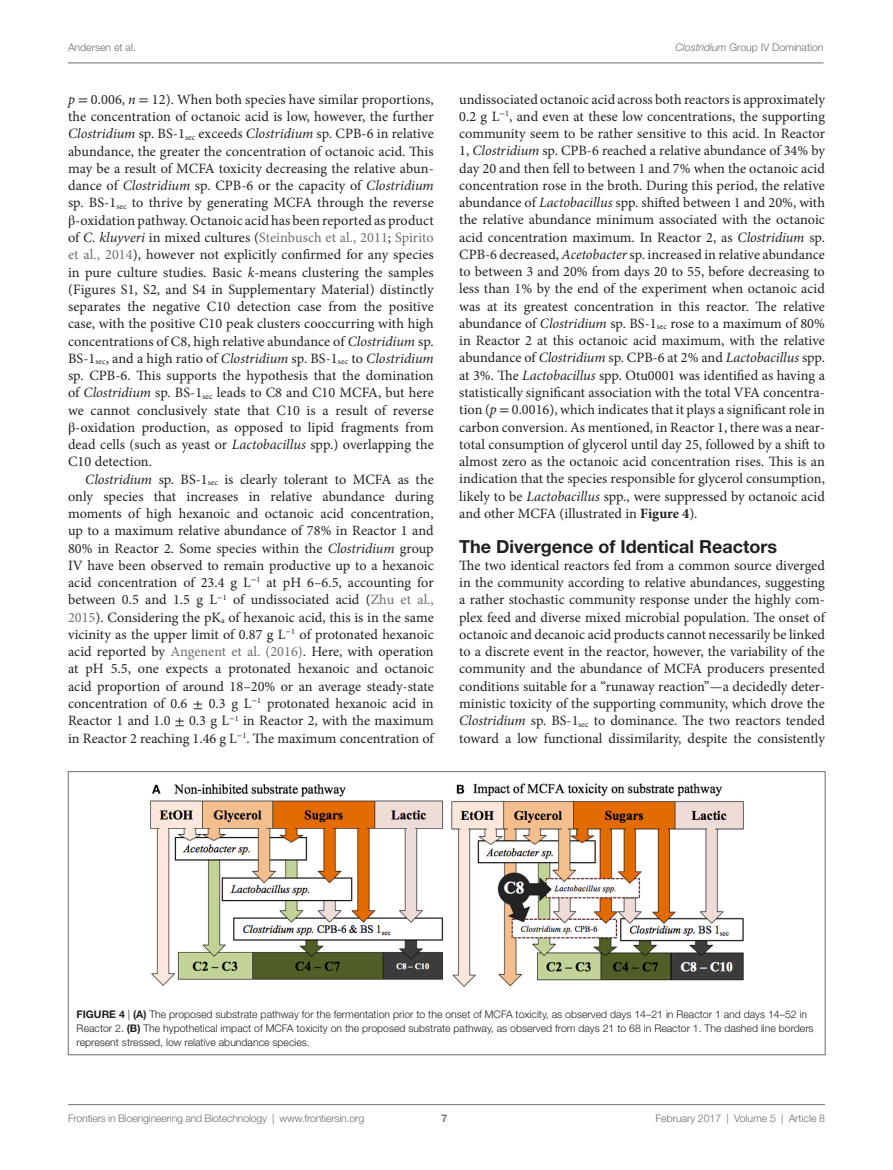
<style>
.page{position:relative;width:893px;height:1170px;background:#fff}
.page>*{position:absolute;margin:0;border:0;box-sizing:border-box;transform-origin:0 0}
.t1{font:700 18px "Helvetica Neue LT Std";color:#231f20}
.t2{font:14.25px/17.2px "Minion Pro";color:#231f20;text-align:justify}
.t3{font:300 10.5px/14.2px "Helvetica Neue LT Std";color:#231f20}
.t4{font:300 10.5px "Helvetica Neue LT Std";letter-spacing:-.015em;color:#6c6d70}
.t5{font:700 10.5px "Helvetica Neue LT Std";color:#6c6d70}
.s1{font-style:italic}
.s2{font-family:"STIX General"}
.s3{color:#6c6d70}
.s4{font-weight:700}
</style>
<div class="page">
<img style="left:150px;top:783px;width:594px;height:204px">
<hr style="left:68px;top:1104px;width:757px;height:1px;background:#6c6d70">
<hr style="left:68px;top:63px;width:755px;height:1px;background:#6c6d70">
<p class="t4" style="left:68px;top:41px;width:69px">Andersen et al.</p>
<p class="t4" style="left:676px;top:41px;width:149px"><span class="s1">Clostridium</span> Group IV Domination</p>
<p class="t2" style="left:68px;top:91px;width:367px"><span class="s1">p</span> <span class="s2">=</span> 0.006, <span class="s1">n</span> <span class="s2">=</span> 12). When both species have similar proportions, the concentration of octanoic acid is low, however, the further <span class="s1">Clostridium</span> sp. BS-1<sub>sec</sub> exceeds <span class="s1">Clostridium</span> sp. CPB-6 in relative abundance, the greater the concentration of octanoic acid. This may be a result of MCFA toxicity decreasing the relative abun&shy;dance of <span class="s1">Clostridium</span> sp. CPB-6 or the capacity of <span class="s1">Clostridium </span>sp. BS-1<sub>sec</sub> to thrive by generating MCFA through the reverse <span class="s2">β</span>-oxidation pathway. Octanoic acid has been reported as product of <span class="s1">C. kluyveri</span> in mixed cultures (<span class="s3">Steinbusch et al., 2011</span>; <span class="s3">Spirito et al., 2014</span>), however not explicitly confirmed for any species in pure culture studies. Basic <span class="s1">k</span>-means clustering the samples (Figures S1, S2, and S4 in Supplementary Material) distinctly separates the negative C10 detection case from the positive case, with the positive C10 peak clusters cooccurring with high concentrations of C8, high relative abundance of <span class="s1">Clostridium</span> sp.<br>BS-1<sub>sec</sub>, and a high ratio of <span class="s1">Clostridium</span> sp. BS-1<sub>sec</sub> to <span class="s1">Clostridium </span>sp. CPB-6. This supports the hypothesis that the domination of <span class="s1">Clostridium</span> sp. BS-1<sub>sec</sub> leads to C8 and C10 MCFA, but here we cannot conclusively state that C10 is a result of reverse <span class="s2">β</span>-oxidation production, as opposed to lipid fragments from dead cells (such as yeast or <span class="s1">Lactobacillus</span> spp.) overlapping the C10 detection.</p>
<p class="t2" style="left:68px;top:470px;width:367px;text-indent:17px"><span class="s1">Clostridium</span> sp. BS-1<sub>sec</sub> is clearly tolerant to MCFA as the only species that increases in relative abundance during moments of high hexanoic and octanoic acid concentration, up to a maximum relative abundance of 78% in Reactor 1 and 80% in Reactor 2. Some species within the <span class="s1">Clostridium</span> group IV have been observed to remain productive up to a hexanoic acid concentration of 23.4 g L<sup>−</sup><sup>1</sup> at pH 6–6.5, accounting for between 0.5 and 1.5 g L<sup>−</sup><sup>1</sup> of undissociated acid (<span class="s3">Zhu et al., 2015</span>). Considering the pK<sub>a</sub> of hexanoic acid, this is in the same vicinity as the upper limit of 0.87 g L<sup>−</sup><sup>1</sup> of protonated hexanoic acid reported by <span class="s3">Angenent et al. (2016)</span>. Here, with operation at pH 5.5, one expects a protonated hexanoic and octanoic acid proportion of around 18–20% or an average steady-state concentration of 0.6 <span class="s2">±</span> 0.3 g L<sup>−</sup><sup>1</sup> protonated hexanoic acid in Reactor 1 and 1.0 <span class="s2">±</span> 0.3 g L<sup>−</sup><sup>1</sup> in Reactor 2, with the maximum in Reactor 2 reaching 1.46 g L<sup>−</sup><sup>1</sup>. The maximum concentration of</p>
<p class="t2" style="left:459px;top:90px;width:367px">undissociated octanoic acid across both reactors is approximately 0.2 g L<sup>−</sup><sup>1</sup>, and even at these low concentrations, the supporting community seem to be rather sensitive to this acid. In Reactor 1, <span class="s1">Clostridium</span> sp. CPB-6 reached a relative abundance of 34% by day 20 and then fell to between 1 and 7% when the octanoic acid concentration rose in the broth. During this period, the relative abundance of <span class="s1">Lactobacillus</span> spp. shifted between 1 and 20%, with the relative abundance minimum associated with the octanoic acid concentration maximum. In Reactor 2, as <span class="s1">Clostridium</span> sp.<br>CPB-6 decreased, <span class="s1">Acetobacter</span> sp. increased in relative abundance to between 3 and 20% from days 20 to 55, before decreasing to less than 1% by the end of the experiment when octanoic acid was at its greatest concentration in this reactor. The relative abundance of <span class="s1">Clostridium</span> sp. BS-1<sub>sec</sub> rose to a maximum of 80% in Reactor 2 at this octanoic acid maximum, with the relative abundance of <span class="s1">Clostridium</span> sp. CPB-6 at 2% and <span class="s1">Lactobacillus</span> spp. at 3%. The <span class="s1">Lactobacillus</span> spp. Otu0001 was identified as having a statistically significant association with the total VFA concentra&shy;tion (<span class="s1">p</span> <span class="s2">=</span> 0.0016), which indicates that it plays a significant role in carbon conversion. As mentioned, in Reactor 1, there was a near&shy;total consumption of glycerol until day 25, followed by a shift to almost zero as the octanoic acid concentration rises. This is an indication that the species responsible for glycerol consumption, likely to be <span class="s1">Lactobacillus</span> spp., were suppressed by octanoic acid and other MCFA (illustrated in <span class="s4">Figure 4</span>).</p>
<p class="t1" style="left:459px;top:535px;width:319px">The Divergence of Identical Reactors</p>
<p class="t2" style="left:459px;top:556px;width:367px">The two identical reactors fed from a common source diverged in the community according to relative abundances, suggesting a rather stochastic community response under the highly com&shy;plex feed and diverse mixed microbial population. The onset of octanoic and decanoic acid products cannot necessarily be linked to a discrete event in the reactor, however, the variability of the community and the abundance of MCFA producers presented conditions suitable for a “runaway reaction”—a decidedly deter&shy;ministic toxicity of the supporting community, which drove the <span class="s1">Clostridium</span> sp. BS-1<sub>sec</sub> to dominance. The two reactors tended toward a low functional dissimilarity, despite the consistently</p>
<p class="t3" style="left:77px;top:1006px;width:738px"><span class="s4">Figure 4</span> | <span class="s4">(A)</span> The proposed substrate pathway for the fermentation prior to the onset of MCFA toxicity, as observed days 14–21 in Reactor 1 and days 14–52 in<br>Reactor 2. <span class="s4">(B)</span> The hypothetical impact of MCFA toxicity on the proposed substrate pathway, as observed from days 21 to 68 in Reactor 1. The dashed line borders represent stressed, low relative abundance species.</p>
<p class="t4" style="left:68px;top:1111px;width:298px">Frontiers in Bioengineering and Biotechnology | www.frontiersin.org</p>
<p class="t4" style="left:656px;top:1111px;width:171px">February 2017 | Volume 5 | Article 8</p>
<p class="t5" style="left:441px;top:1111px;width:7px">7</p>
</div>
